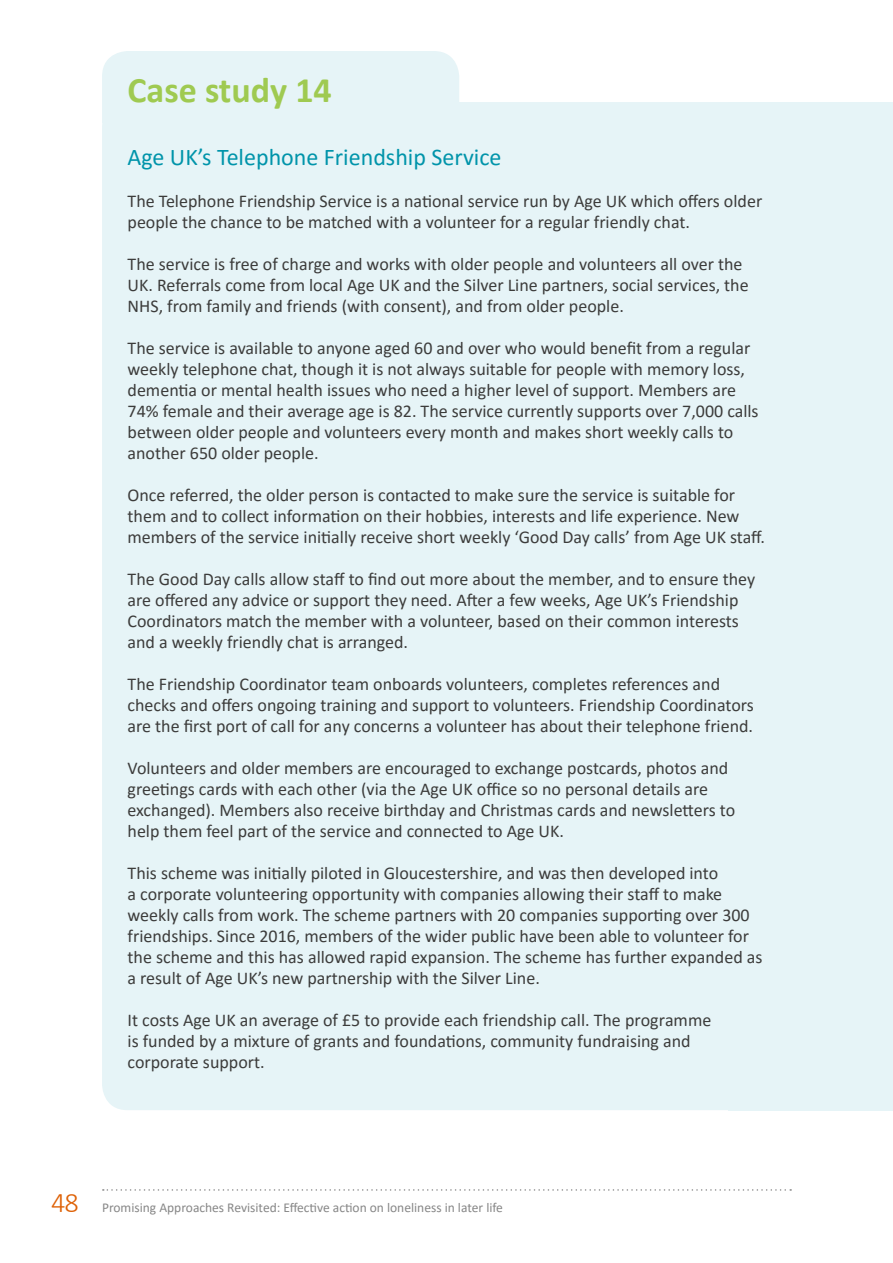
<style>
.page{position:relative;width:893px;height:1263px;background:#fff}
.page>*{position:absolute;margin:0;border:0;box-sizing:border-box;transform-origin:0 0}
.Case_study_number{font:700 36px "Calibri";color:#9fca51}
.t1{font:300 28.5px "Calibri";color:#de6106}
.t2{font:24px "Calibri";color:#0094aa}
.t3{font:18px/21px "Calibri";color:#3c3c3b}
.t4{font:13.5px "Calibri";color:#878787}
</style>
<div class="page">
<div style="left:729px;top:102px;width:164px;height:1008px;background:#e6f4f7"></div>
<div style="left:102px;top:102px;width:689px;height:1008px;background:#e6f4f7;border-radius:26px"></div>
<div style="left:102px;top:51px;width:357px;height:71px;background:#e6f4f7"></div>
<svg style="left:103px;top:1189px;width:688px;height:2px"></svg>
<p class="Case_study_number" style="left:128px;top:65px;width:206px">Case study 14</p>
<p class="t2" style="left:128px;top:140px;width:375px">Age UK’s Telephone Friendship Service</p>
<p class="t3" style="left:128px;top:190px;width:636px">The Telephone Friendship Service is a national service run by Age UK which offers older people the chance to be matched with a volunteer for a regular friendly chat.</p>
<p class="t3" style="left:128px;top:253px;width:623px">The service is free of charge and works with older people and volunteers all over the<br>UK. Referrals come from local Age UK and the Silver Line partners, social services, the<br>NHS, from family and friends (with consent), and from older people.</p>
<p class="t3" style="left:128px;top:337px;width:633px">The service is available to anyone aged 60 and over who would benefit from a regular weekly telephone chat, though it is not always suitable for people with memory loss, dementia or mental health issues who need a higher level of support. Members are 74% female and their average age is 82. The service currently supports over 7,000 calls between older people and volunteers every month and makes short weekly calls to another 650 older people.</p>
<p class="t3" style="left:128px;top:484px;width:639px">Once referred, the older person is contacted to make sure the service is suitable for them and to collect information on their hobbies, interests and life experience. New members of the service initially receive short weekly ‘Good Day calls’ from Age UK staff.</p>
<p class="t3" style="left:128px;top:568px;width:629px">The Good Day calls allow staff to find out more about the member, and to ensure they are offered any advice or support they need. After a few weeks, Age UK’s Friendship Coordinators match the member with a volunteer, based on their common interests and a weekly friendly chat is arranged.</p>
<p class="t3" style="left:128px;top:673px;width:628px">The Friendship Coordinator team onboards volunteers, completes references and checks and offers ongoing training and support to volunteers. Friendship Coordinators are the first port of call for any concerns a volunteer has about their telephone friend.</p>
<p class="t3" style="left:128px;top:757px;width:609px">Volunteers and older members are encouraged to exchange postcards, photos and greetings cards with each other (via the Age UK office so no personal details are exchanged). Members also receive birthday and Christmas cards and newsletters to help them feel part of the service and connected to Age UK.</p>
<p class="t3" style="left:128px;top:862px;width:636px">This scheme was initially piloted in Gloucestershire, and was then developed into<br>a corporate volunteering opportunity with companies allowing their staff to make weekly calls from work. The scheme partners with 20 companies supporting over 300 friendships. Since 2016, members of the wider public have been able to volunteer for the scheme and this has allowed rapid expansion. The scheme has further expanded as a result of Age UK’s new partnership with the Silver Line.</p>
<p class="t3" style="left:128px;top:1009px;width:585px">It costs Age UK an average of £5 to provide each friendship call. The programme is funded by a mixture of grants and foundations, community fundraising and corporate support.</p>
<h2 class="t1" style="left:51px;top:1185px;width:29px">48</h2>
<p class="t4" style="left:102px;top:1198px;width:402px">Promising Approaches Revisited: Effective action on loneliness in later life</p>
</div>
